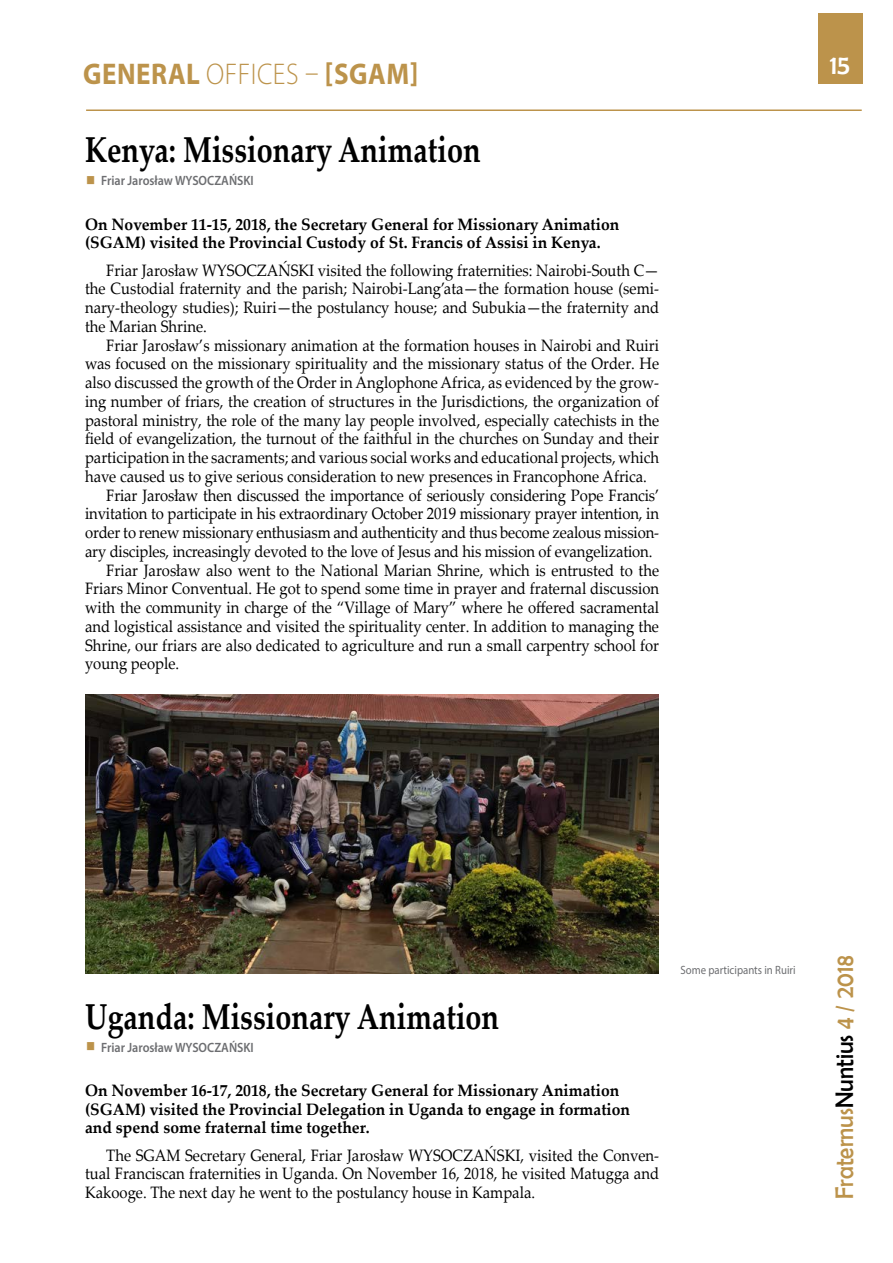
<style>
.page{position:relative;width:893px;height:1263px;background:#fff}
.page>*{position:absolute;margin:0;border:0;box-sizing:border-box;transform-origin:0 0}
.t1{font:700 36px "Palatino Linotype";color:#000;scale:.8 1}
.t2{font:700 30px "Myriad Pro";letter-spacing:.02em;color:#bc934b;scale:.9 1}
.t3{font:27px "Berlin Sans FB";color:#fff}
.t4{font:25.5px "Berlin Sans FB";color:#bc934b;scale:.9 1}
.t5{font:16.5px/18.8px "Palatino Linotype";color:#000;text-align:justify;scale:.9 1}
.t6{font:700 16.5px/18.8px "Palatino Linotype";color:#000;scale:.95 1}
.t7{font:600 13.5px "Myriad Pro";color:#6d6e71;scale:.9 1}
.t8{font:12px "Myriad Pro";color:#6d6e71;scale:.9 1}
.s1{font-weight:300}
.s2{color:#000}
</style>
<div class="page">
<hr style="left:86px;top:109px;width:776px;height:2px;background:#bc934b">
<div style="left:818px;top:14px;width:44px;height:70px;background:#bc934b"></div>
<img style="left:86px;top:695px;width:573px;height:279px">
<h2 class="t2" style="left:83px;top:54px;width:374px">GENERAL <span class="s1">OFFICES –</span> [SGAM]</h2>
<h1 class="t1" style="left:85px;top:125px;width:496px">Kenya: Missionary Animation</h1>
<p class="t7" style="left:101px;top:172px;width:171px">Friar Jarosław WYSOCZAŃSKI</p>
<p class="t6" style="left:85px;top:214px;width:564px">On November 11-15, 2018, the Secretary General for Missionary Animation (SGAM) visited the Provincial Custody of St. Francis of Assisi in Kenya.</p>
<p class="t5" style="left:85px;top:260px;width:639px;text-indent:21px">Friar Jarosław WYSOCZAŃSKI visited the following fraternities: Nairobi-South C— the Custodial fraternity and the parish; Nairobi-Lang’ata—the formation house (semi&shy;nary-theology studies); Ruiri—the postulancy house; and Subukia—the fraternity and the Marian Shrine.</p>
<p class="t5" style="left:106px;top:335px;width:616px">Friar Jarosław’s missionary animation at the formation houses in Nairobi and Ruiri</p>
<p class="t5" style="left:85px;top:354px;width:639px">was focused on the missionary spirituality and the missionary status of the Order. He</p>
<p class="t5" style="left:85px;top:373px;width:639px">also discussed the growth of the Order in Anglophone Africa, as evidenced by the grow-</p>
<p class="t5" style="left:85px;top:391px;width:639px">ing number of friars, the creation of structures in the Jurisdictions, the organization of</p>
<p class="t5" style="left:85px;top:410px;width:639px">pastoral ministry, the role of the many lay people involved, especially catechists in the</p>
<p class="t5" style="left:85px;top:429px;width:639px">field of evangelization, the turnout of the faithful in the churches on Sunday and their</p>
<p class="t5" style="left:85px;top:448px;width:639px">participation in the sacraments; and various social works and educational projects, which</p>
<p class="t5" style="left:85px;top:466px;width:626px">have caused us to give serious consideration to new presences in Francophone Africa.</p>
<p class="t5" style="left:106px;top:485px;width:616px">Friar Jarosław then discussed the importance of seriously considering Pope Francis’</p>
<p class="t5" style="left:85px;top:504px;width:639px">invitation to participate in his extraordinary October 2019 missionary prayer intention, in</p>
<p class="t5" style="left:85px;top:523px;width:639px">order to renew missionary enthusiasm and authenticity and thus become zealous mission-</p>
<p class="t5" style="left:85px;top:541px;width:632px">ary disciples, increasingly devoted to the love of Jesus and his mission of evangelization.</p>
<p class="t5" style="left:106px;top:560px;width:616px">Friar Jarosław also went to the National Marian Shrine, which is entrusted to the</p>
<p class="t5" style="left:85px;top:579px;width:639px">Friars Minor Conventual. He got to spend some time in prayer and fraternal discussion</p>
<p class="t5" style="left:85px;top:598px;width:639px">with the community in charge of the “Village of Mary” where he offered sacramental</p>
<p class="t5" style="left:85px;top:616px;width:639px">and logistical assistance and visited the spirituality center. In addition to managing the</p>
<p class="t5" style="left:85px;top:635px;width:639px">Shrine, our friars are also dedicated to agriculture and run a small carpentry school for</p>
<p class="t5" style="left:85px;top:654px;width:106px">young people.</p>
<h3 class="t3" style="left:830px;top:49px;width:22px">15</h3>
<h1 class="t1" style="left:85px;top:991px;width:519px">Uganda: Missionary Animation</h1>
<p class="t7" style="left:101px;top:1038px;width:171px">Friar Jarosław WYSOCZAŃSKI</p>
<p class="t6" style="left:85px;top:1080px;width:575px">On November 16-17, 2018, the Secretary General for Missionary Animation (SGAM) visited the Provincial Delegation in Uganda to engage in formation and spend some fraternal time together.</p>
<p class="t5" style="left:85px;top:1145px;width:639px;text-indent:21px">The SGAM Secretary General, Friar Jarosław WYSOCZAŃSKI, visited the Conven&shy;tual Franciscan fraternities in Uganda. On November 16, 2018, he visited Matugga and Kakooge. The next day he went to the postulancy house in Kampala.</p>
<p class="t8" style="left:680px;top:962px;width:130px">Some participants in Ruiri</p>
<h3 class="t4" style="left:830px;top:1199px;width:272px;rotate:-90deg">Fraternus<span class="s2">Nuntius</span> 4 / 2018</h3>
</div>
